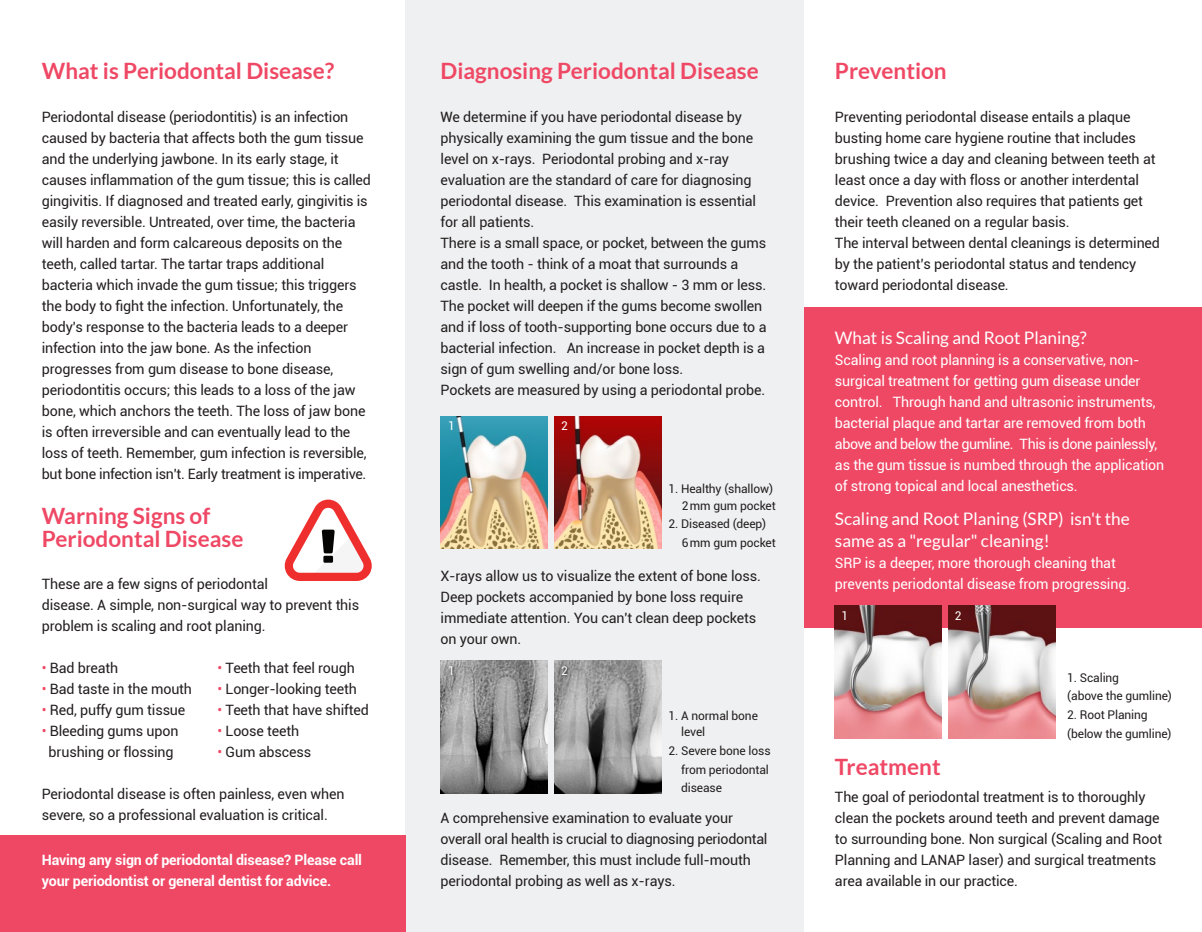
<style>
.page{position:relative;width:1202px;height:932px;background:#fff}
.page>*{position:absolute;margin:0;border:0;box-sizing:border-box;transform-origin:0 0}
.t1{font:700 22.5px/22.5px "Lato";color:#ef4865}
.t2{font:17.25px/21.6px "Lato";color:#fff}
.t3{font:14.25px/21px "Roboto";letter-spacing:-.01em;color:#231f20}
.t4{font:14.25px/21px "Roboto";letter-spacing:-.01em;color:#fff}
.t5{font:700 14.25px/21px "Roboto";letter-spacing:-.01em;color:#fff}
.t6{font:12px/18.6px "Roboto";letter-spacing:-.01em;color:#231f20}
.t7{font:12px "Roboto";color:#fff}
.s1{color:#ef4865}
</style>
<div class="page">
<div style="left:803px;top:307px;width:399px;height:320px;background:#ef4865"></div>
<div style="left:405px;top:0;width:398px;height:932px;background:#eff0f1"></div>
<div style="left:0;top:835px;width:405px;height:97px;background:#ef4865"></div>
<img style="left:441px;top:416px;width:106px;height:133px">
<img style="left:554px;top:416px;width:107px;height:133px">
<img style="left:441px;top:660px;width:106px;height:133px">
<img style="left:554px;top:660px;width:107px;height:133px">
<img style="left:445px;top:662px;width:22px;height:25px">
<img style="left:557px;top:662px;width:23px;height:25px">
<img style="left:835px;top:605px;width:106px;height:133px">
<img style="left:948px;top:605px;width:107px;height:133px">
<svg style="left:284px;top:499px;width:88px;height:82px"></svg>
<h1 class="t1" style="left:42px;top:59px;width:294px">What is Periodontal Disease?</h1>
<p class="t3" style="left:42px;top:106px;width:331px">Periodontal disease (periodontitis) is an infection caused by bacteria that affects both the gum tissue and the underlying jawbone. In its early stage, it causes inflammation of the gum tissue; this is called gingivitis. If diagnosed and treated early, gingivitis is easily reversible. Untreated, over time, the bacteria will harden and form calcareous deposits on the teeth, called tartar. The tartar traps additional bacteria which invade the gum tissue; this triggers the body to fight the infection. Unfortunately, the body's response to the bacteria leads to a deeper infection into the jaw bone. As the infection progresses from gum disease to bone disease, periodontitis occurs; this leads to a loss of the jaw bone, which anchors the teeth. The loss of jaw bone is often irreversible and can eventually lead to the loss of teeth. Remember, gum infection is reversible, but bone infection isn't. Early treatment is imperative.</p>
<h1 class="t1" style="left:42px;top:504px;width:203px">Warning Signs of<br>Periodontal Disease</h1>
<p class="t3" style="left:42px;top:572px;width:319px">These are a few signs of periodontal<br>disease. A simple, non-surgical way to prevent this problem is scaling and root planing.</p>
<p class="t3" style="left:42px;top:656px;width:78px"><span class="s1">•</span> Bad breath</p>
<p class="t3" style="left:42px;top:677px;width:152px"><span class="s1">•</span> Bad taste in the mouth</p>
<p class="t3" style="left:42px;top:698px;width:145px"><span class="s1">•</span> Red, puffy gum tissue</p>
<p class="t3" style="left:42px;top:719px;width:138px;text-align:center"><span class="s1">•</span> Bleeding gums upon brushing or flossing</p>
<p class="t3" style="left:42px;top:782px;width:304px">Periodontal disease is often painless, even when severe, so a professional evaluation is critical.</p>
<p class="t5" style="left:42px;top:848px;width:322px">Having any sign of periodontal disease? Please call your periodontist or general dentist for advice.</p>
<p class="t3" style="left:217px;top:657px;width:139px"><span class="s1">•</span> Teeth that feel rough</p>
<p class="t3" style="left:217px;top:678px;width:141px"><span class="s1">•</span> Longer-looking teeth</p>
<p class="t3" style="left:217px;top:699px;width:153px"><span class="s1">•</span> Teeth that have shifted</p>
<p class="t3" style="left:217px;top:720px;width:83px"><span class="s1">•</span> Loose teeth</p>
<p class="t3" style="left:217px;top:741px;width:95px"><span class="s1">•</span> Gum abscess</p>
<h1 class="t1" style="left:440px;top:59px;width:320px">Diagnosing Periodontal Disease</h1>
<p class="t3" style="left:440px;top:106px;width:327px">We determine if you have periodontal disease by physically examining the gum tissue and the bone level on x-rays. Periodontal probing and x-ray evaluation are the standard of care for diagnosing periodontal disease. This examination is essential for all patients.<br>There is a small space, or pocket, between the gums and the tooth - think of a moat that surrounds a castle. In health, a pocket is shallow - 3 mm or less.<br>The pocket will deepen if the gums become swollen and if loss of tooth-supporting bone occurs due to a bacterial infection. An increase in pocket depth is a sign of gum swelling and/or bone loss.<br>Pockets are measured by using a periodontal probe.</p>
<p class="t7" style="left:448px;top:418px;width:8px">1</p>
<p class="t7" style="left:561px;top:418px;width:8px">2</p>
<p class="t6" style="left:668px;top:480px;width:109px;line-height:16.5px;text-align:right">1. Healthy (shallow)<br>2mm gum pocket</p>
<p class="t6" style="left:682px;top:514px;width:95px;text-indent:-13px">2. Diseased (deep)<br>6mm gum pocket</p>
<p class="t3" style="left:440px;top:564px;width:322px">X-rays allow us to visualize the extent of bone loss.<br>Deep pockets accompanied by bone loss require immediate attention. You can't clean deep pockets on your own.</p>
<p class="t7" style="left:448px;top:662px;width:8px">1</p>
<p class="t7" style="left:561px;top:662px;width:8px">2</p>
<p class="t6" style="left:681px;top:707px;width:78px;line-height:16.5px;text-indent:-13px">1. A normal bone level</p>
<p class="t6" style="left:681px;top:741px;width:91px;text-indent:-13px">2. Severe bone loss from periodontal disease</p>
<p class="t3" style="left:440px;top:806px;width:328px">A comprehensive examination to evaluate your overall oral health is crucial to diagnosing periodontal disease. Remember, this must include full-mouth periodontal probing as well as x-rays.</p>
<h1 class="t1" style="left:835px;top:59px;width:113px">Prevention</h1>
<p class="t3" style="left:835px;top:106px;width:326px">Preventing periodontal disease entails a plaque busting home care hygiene routine that includes brushing twice a day and cleaning between teeth at least once a day with floss or another interdental device. Prevention also requires that patients get their teeth cleaned on a regular basis.<br>The interval between dental cleanings is determined by the patient’s periodontal status and tendency toward periodontal disease.</p>
<p class="t2" style="left:835px;top:326px;width:253px">What is Scaling and Root Planing?</p>
<p class="t4" style="left:835px;top:348px;width:331px">Scaling and root planning is a conservative, non&shy;surgical treatment for getting gum disease under control. Through hand and ultrasonic instruments, bacterial plaque and tartar are removed from both above and below the gumline. This is done painlessly, as the gum tissue is numbed through the application of strong topical and local anesthetics.</p>
<p class="t2" style="left:835px;top:508px;width:296px">Scaling and Root Planing (SRP) isn't the same as a "regular" cleaning!</p>
<p class="t4" style="left:835px;top:552px;width:297px">SRP is a deeper, more thorough cleaning that prevents periodontal disease from progressing.</p>
<p class="t7" style="left:841px;top:607px;width:8px">1</p>
<p class="t7" style="left:954px;top:607px;width:8px">2</p>
<p class="t6" style="left:1067px;top:667px;width:106px">1. Scaling<br>(above the gumline)</p>
<p class="t6" style="left:1067px;top:705px;width:106px">2. Root Planing (below the gumline)</p>
<h1 class="t1" style="left:835px;top:755px;width:107px">Treatment</h1>
<p class="t3" style="left:835px;top:785px;width:329px">The goal of periodontal treatment is to thoroughly clean the pockets around teeth and prevent damage to surrounding bone. Non surgical (Scaling and Root Planning and LANAP laser) and surgical treatments area available in our practice.</p>
</div>
